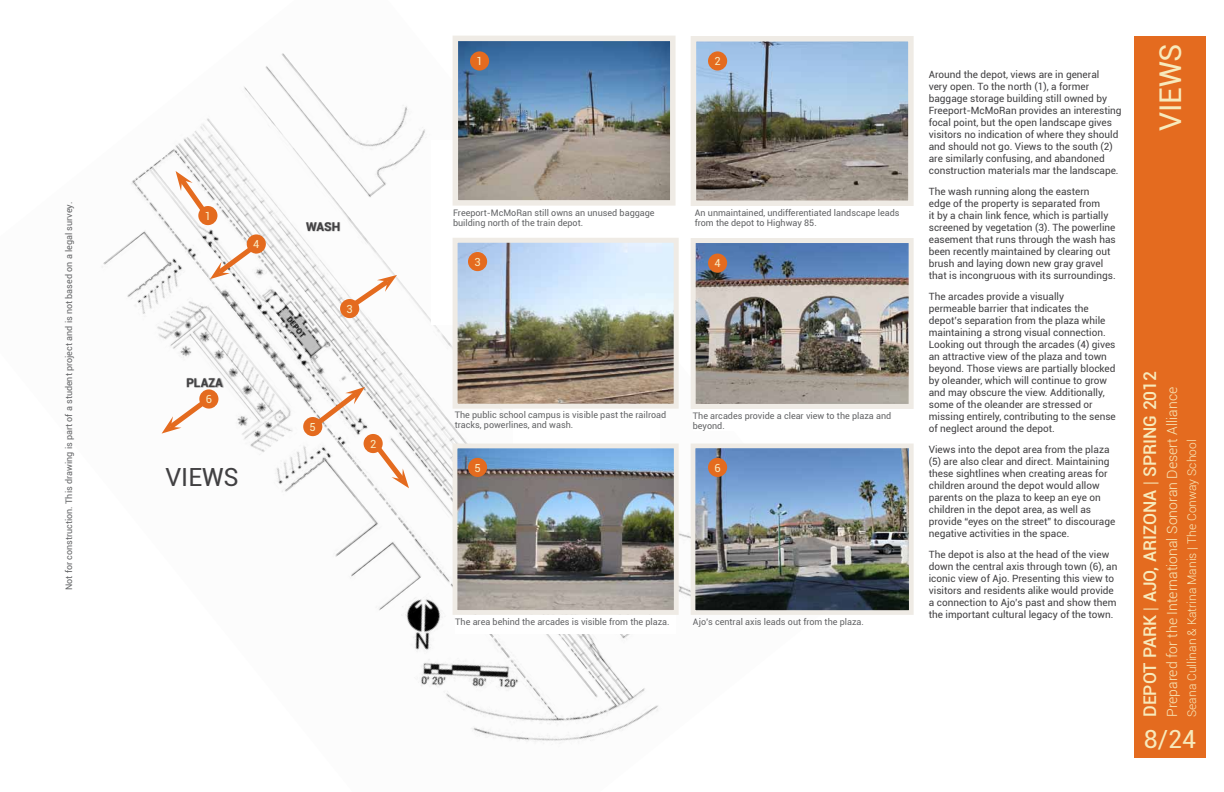
<style>
.page{position:relative;width:1224px;height:792px;background:#fff}
.page>*{position:absolute;margin:0;border:0;box-sizing:border-box;transform-origin:0 0}
.t1{font:30px "Roboto";color:#f7eabc}
.t2{font:25px "Roboto";color:#414042}
.t3{font:25px "Roboto";color:#f7eabc}
.t4{font:500 17.5px "Roboto";color:#f7eabc}
.t5{font:300 14px "Roboto";color:#f7eabc}
.t6{font:300 12px "Roboto";color:#f7eabc}
.t7{font:700 12px "Roboto";letter-spacing:-.005em;color:#414042}
.t8{font:11.1px "Roboto";color:#f8ecc3}
.t9{font:10px/12px "Roboto";color:#414042}
.t10{font:9px/10px "Roboto";color:#636466}
.s1{font-weight:300}
</style>
<div class="page">
<img style="left:102px;top:35px;width:756px;height:709px">
<div style="left:431px;top:140px;width:277px;height:184px;background:#fff"></div>
<div style="left:513px;top:340px;width:146px;height:136px;background:#fff"></div>
<div style="left:1134px;top:36px;width:72px;height:721px;background:#e46b1f"></div>
<img style="left:460px;top:43px;width:209px;height:156px">
<div style="left:453px;top:36px;width:223px;height:170px;border:6px solid #efebe5"></div>
<svg style="left:175px;top:171px;width:35px;height:45px"></svg>
<img style="left:697px;top:244px;width:211px;height:159px">
<div style="left:691px;top:238px;width:223px;height:171px;border:5px solid #efebe5"></div>
<div style="left:693px;top:409px;width:220px;height:21px;background:#fff"></div>
<svg style="left:210px;top:239px;width:52px;height:40px"></svg>
<svg style="left:302px;top:387px;width:107px;height:101px"></svg>
<svg style="left:162px;top:393px;width:51px;height:41px"></svg>
<svg style="left:344px;top:274px;width:53px;height:39px"></svg>
<img style="left:459px;top:244px;width:214px;height:159px">
<div style="left:453px;top:238px;width:226px;height:171px;border:5px solid #efebe5"></div>
<img style="left:698px;top:43px;width:209px;height:156px">
<div style="left:691px;top:36px;width:223px;height:170px;border:6px solid #efebe5"></div>
<div style="left:695px;top:206px;width:222px;height:20px;background:#fff"></div>
<img style="left:697px;top:450px;width:211px;height:159px">
<div style="left:691px;top:444px;width:223px;height:171px;border:5px solid #efebe5"></div>
<img style="left:459px;top:450px;width:214px;height:159px">
<div style="left:453px;top:444px;width:226px;height:171px;border:5px solid #efebe5"></div>
<div style="left:455px;top:615px;width:221px;height:18px;background:#fff"></div>
<div style="left:198px;top:206px;width:19px;height:19px;background:#e46b1f;border-radius:50%"></div>
<div style="left:364px;top:434px;width:19px;height:19px;background:#e46b1f;border-radius:50%"></div>
<div style="left:340px;top:299px;width:19px;height:19px;background:#e46b1f;border-radius:50%"></div>
<div style="left:247px;top:234px;width:19px;height:20px;background:#e46b1f;border-radius:50%"></div>
<div style="left:303px;top:417px;width:19px;height:19px;background:#e46b1f;border-radius:50%"></div>
<div style="left:199px;top:389px;width:19px;height:20px;background:#e46b1f;border-radius:50%"></div>
<div style="left:470px;top:51px;width:19px;height:20px;background:#e46b1f;border-radius:50%"></div>
<div style="left:708px;top:51px;width:19px;height:20px;background:#e46b1f;border-radius:50%"></div>
<div style="left:468px;top:252px;width:19px;height:19px;background:#e46b1f;border-radius:50%"></div>
<div style="left:708px;top:254px;width:19px;height:19px;background:#e46b1f;border-radius:50%"></div>
<div style="left:468px;top:458px;width:19px;height:19px;background:#e46b1f;border-radius:50%"></div>
<div style="left:708px;top:458px;width:19px;height:19px;background:#e46b1f;border-radius:50%"></div>
<div style="left:186px;top:378px;width:39px;height:10px;background:#000;opacity:.5"></div>
<div style="left:306px;top:222px;width:35px;height:11px;background:#000;opacity:.5"></div>
<p class="t10" style="left:63px;top:590px;width:389px;rotate:-90deg">Not for construction. This drawing is part of a student project and is not based on a legal survey.</p>
<p class="t8" style="left:205px;top:208px;width:8px">1</p>
<p class="t8" style="left:253px;top:236px;width:8px">4</p>
<p class="t7" style="left:186px;top:374px;width:37px">PLAZA</p>
<p class="t8" style="left:206px;top:391px;width:8px">6</p>
<h2 class="t2" style="left:165px;top:460px;width:72px">Views</h2>
<p class="t7" style="left:306px;top:218px;width:19px">WASH</p>
<p class="t8" style="left:347px;top:301px;width:8px">3</p>
<p class="t8" style="left:310px;top:419px;width:8px">5</p>
<p class="t8" style="left:370px;top:436px;width:8px">2</p>
<p class="t8" style="left:476px;top:53px;width:8px">1</p>
<p class="t8" style="left:714px;top:53px;width:8px">2</p>
<p class="t10" style="left:453px;top:207px;width:207px">An unused baggage building is owned by Freeport-<br>McMoRan.</p>
<p class="t10" style="left:453px;top:207px;width:203px">Freeport-McMoRan still owns an unused baggage building north of the train depot.</p>
<p class="t10" style="left:695px;top:207px;width:206px">An unmaintained, undifferentiated landscape leads from the depot to Highway 85.</p>
<p class="t8" style="left:474px;top:254px;width:8px">3</p>
<p class="t8" style="left:714px;top:256px;width:8px">4</p>
<p class="t10" style="left:455px;top:410px;width:213px">The public school campus is visible past the railroad tracks, powerlines, and wash.</p>
<p class="t10" style="left:693px;top:410px;width:200px">The arcades provide a clear view to the plaza and beyond.</p>
<p class="t8" style="left:474px;top:460px;width:8px">5</p>
<p class="t8" style="left:714px;top:460px;width:8px">6</p>
<p class="t10" style="left:455px;top:616px;width:216px">The area behind the arcades is visible from the plaza.</p>
<p class="t10" style="left:693px;top:616px;width:172px">Ajo’s central axis leads out from the plaza.</p>
<p class="t9" style="left:929px;top:68px;width:194px">Around the depot, views are in general<br>very open. To the north (1), a former baggage storage building still owned by Freeport-McMoRan provides an interesting focal point, but the open landscape gives visitors no indication of where they should and should not go. Views to the south (2) are similarly confusing, and abandoned construction materials mar the landscape.</p>
<p class="t9" style="left:929px;top:185px;width:189px">The wash running along the eastern<br>edge of the property is separated from<br>it by a chain link fence, which is partially screened by vegetation (3). The powerline easement that runs through the wash has been recently maintained by clearing out brush and laying down new gray gravel that is incongruous with its surroundings.</p>
<p class="t9" style="left:929px;top:290px;width:189px">The arcades provide a visually<br>permeable barrier that indicates the depot’s separation from the plaza while maintaining a strong visual connection.<br>Looking out through the arcades (4) gives an attractive view of the plaza and town beyond. Those views are partially blocked by oleander, which will continue to grow and may obscure the view. Additionally, some of the oleander are stressed or missing entirely, contributing to the sense of neglect around the depot.</p>
<p class="t9" style="left:929px;top:443px;width:188px">Views into the depot area from the plaza (5) are also clear and direct. Maintaining these sightlines when creating areas for children around the depot would allow parents on the plaza to keep an eye on children in the depot area, as well as provide “eyes on the street” to discourage negative activities in the space.</p>
<p class="t9" style="left:929px;top:548px;width:190px">The depot is also at the head of the view down the central axis through town (6), an iconic view of Ajo. Presenting this view to visitors and residents alike would provide a connection to Ajo’s past and show them the important cultural legacy of the town.</p>
<h1 class="t1" style="left:1150px;top:131px;width:90px;rotate:-90deg">VIEWS</h1>
<h3 class="t4" style="left:1137px;top:717px;width:348px;rotate:-90deg">DEPOT PARK <span class="s1">|</span> AJO, ARIZONA <span class="s1">|</span> SPRING 2012</h3>
<h3 class="t5" style="left:1162px;top:717px;width:331px;rotate:-90deg">Prepared for the International Sonoran Desert Alliance</h3>
<p class="t6" style="left:1183px;top:717px;width:279px;rotate:-90deg">Seana Cullinan &amp; Katrina Manis | The Conway School</p>
<h2 class="t3" style="left:1144px;top:721px;width:54px">8/24</h2>
</div>
